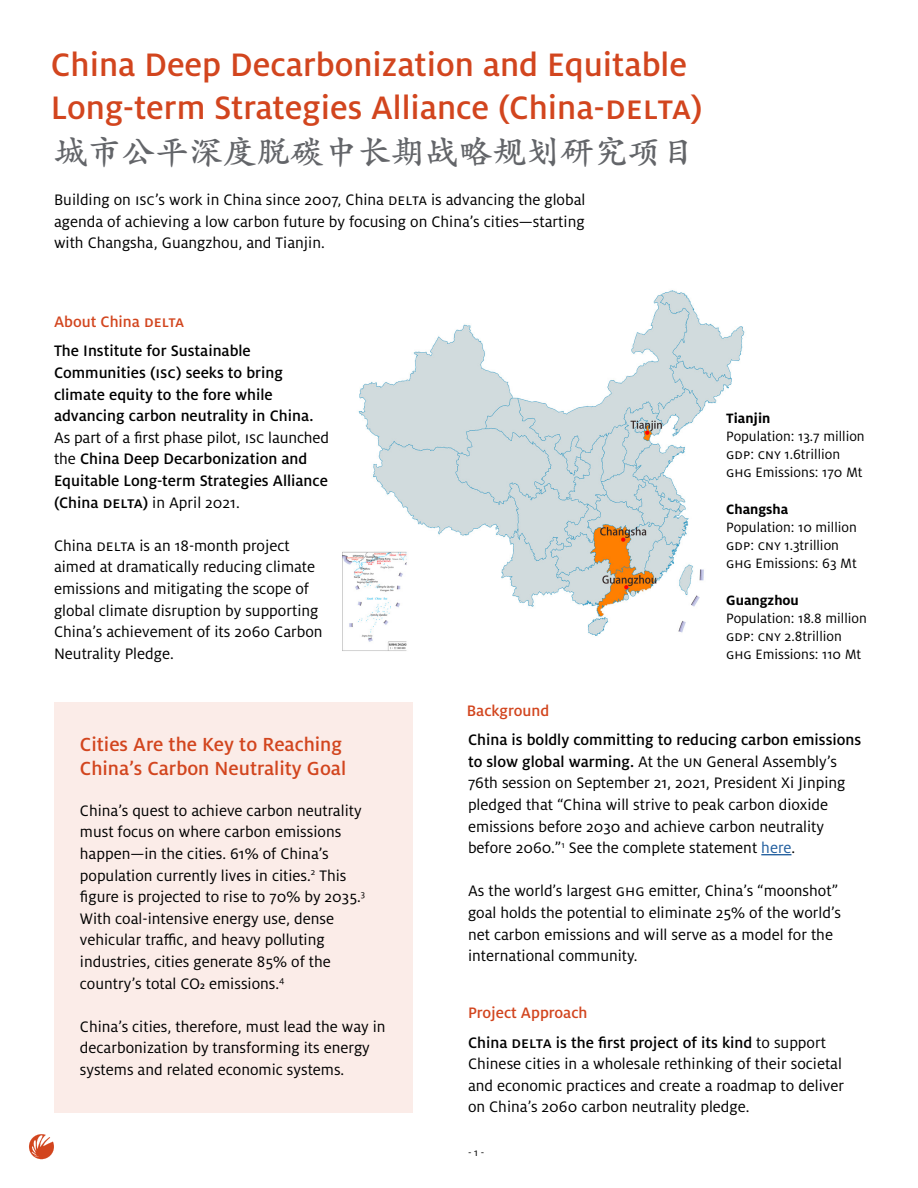
<style>
.page{position:relative;width:918px;height:1188px;background:#fff}
.page>*{position:absolute;margin:0;border:0;box-sizing:border-box;transform-origin:0 0}
.t1{font:500 36px "Milo Pro";color:#d2451e}
.t2{font:700 33.75px "ST Kaiti SC";color:#636569}
.Box_Header{font:500 21px/24px "Milo Pro";color:#d2451e}
.t3{font:16.8px/21.6px "Milo Pro";color:#000}
.t4{font:500 16.8px/21.6px "Milo Pro";color:#000}
.Section_Title{font:500 16.8px "Milo Pro";color:#d2451e}
.t5{font:15px "Milo Pro";color:#000}
.t6{font:700 15px "Milo Pro";color:#000}
.t7{font:11.25px "Milo Pro";color:#000}
.s1{font-weight:400}
.s2{font-weight:500}
.s3{color:#215e9e}
</style>
<div class="page">
<svg style="left:29px;top:1134px;width:25px;height:25px"></svg>
<div style="left:54px;top:702px;width:359px;height:410px;background:#fbece8"></div>
<img style="left:342px;top:290px;width:403px;height:361px">
<hr style="left:761px;top:854px;width:30px;height:1px;background:#215e9e">
<svg style="left:718px;top:350px;width:27px;height:301px"></svg>
<p class="t1" style="left:51px;top:44px;width:638px">China Deep Decarbonization and Equitable</p>
<p class="t1" style="left:51px;top:88px;width:653px">Long-term Strategies Alliance (China-delta)</p>
<p class="t2" style="left:54px;top:130px;width:643px">城市公平深度脱碳中长期战略规划研究项目</p>
<p class="t3" style="left:54px;top:189px;width:533px;text-align:justify">Building on isc’s work in China since 2007, China delta is advancing the global agenda of achieving a low carbon future by focusing on China’s cities—starting with Changsha, Guangzhou, and Tianjin.</p>
<p class="Section_Title" style="left:54px;top:312px;width:132px">About China delta</p>
<p class="t4" style="left:54px;top:340px;width:277px">The Institute for Sustainable Communities (isc) seeks to bring climate equity to the fore while advancing carbon neutrality in China.<br><span class="s1">As part of a first phase pilot, isc launched the</span> China Deep Decarbonization and Equitable Long-term Strategies Alliance (China delta) <span class="s1">in April 2021.</span></p>
<p class="t3" style="left:54px;top:535px;width:270px">China delta is an 18-month project aimed at dramatically reducing climate emissions and mitigating the scope of global climate disruption by supporting China’s achievement of its 2060 Carbon Neutrality Pledge.</p>
<p class="Section_Title" style="left:467px;top:701px;width:84px">Background</p>
<p class="t6" style="left:726px;top:410px;width:46px">Tianjin</p>
<p class="t5" style="left:726px;top:428px;width:140px">Population: 13.7 million</p>
<p class="t5" style="left:726px;top:446px;width:116px">gdp: cny 1.6trillion</p>
<p class="t5" style="left:726px;top:464px;width:138px">ghg Emissions: 170 Mt</p>
<p class="t6" style="left:726px;top:501px;width:64px">Changsha</p>
<p class="t5" style="left:726px;top:519px;width:132px">Population: 10 million</p>
<p class="t5" style="left:726px;top:537px;width:114px">gdp: cny 1.3trillion</p>
<p class="t5" style="left:726px;top:555px;width:132px">ghg Emissions: 63 Mt</p>
<p class="t6" style="left:726px;top:592px;width:74px">Guangzhou</p>
<p class="t5" style="left:726px;top:610px;width:142px">Population: 18.8 million</p>
<p class="t5" style="left:726px;top:628px;width:117px">gdp: cny 2.8trillion</p>
<p class="t5" style="left:726px;top:646px;width:136px">ghg Emissions: 110 Mt</p>
<p class="Box_Header" style="left:80px;top:732px;width:268px">Cities Are the Key to Reaching<br>China’s Carbon Neutrality Goal</p>
<p class="t3" style="left:468px;top:729px;width:395px"><span class="s2">China is boldly committing to reducing carbon emissions to slow global warming.</span> At the un General Assembly’s 76th session on September 21, 2021, President Xi Jinping pledged that “China will strive to peak carbon dioxide emissions before 2030 and achieve carbon neutrality before 2060.”<sup>1</sup> See the complete statement <span class="s3">here</span>.</p>
<p class="t3" style="left:468px;top:880px;width:375px">As the world’s largest ghg emitter, China’s “moonshot” goal holds the potential to eliminate 25% of the world’s net carbon emissions and will serve as a model for the international community.</p>
<p class="t3" style="left:80px;top:800px;width:287px">China’s quest to achieve carbon neutrality must focus on where carbon emissions happen—in the cities. 61% of China’s population currently lives in cities.<sup>2</sup> This figure is projected to rise to 70% by 2035.<sup>3<br></sup>With coal-intensive energy use, dense vehicular traffic, and heavy polluting industries, cities generate 85% of the country’s total CO2 emissions.<sup>4</sup></p>
<p class="t3" style="left:80px;top:1016px;width:307px">China’s cities, therefore, must lead the way in decarbonization by transforming its energy systems and related economic systems.</p>
<p class="Section_Title" style="left:468px;top:1003px;width:121px">Project Approach</p>
<p class="t3" style="left:468px;top:1032px;width:378px"><span class="s2">China delta is the first project of its kind</span> to support Chinese cities in a wholesale rethinking of their societal and economic practices and create a roadmap to deliver on China’s 2060 carbon neutrality pledge.</p>
<p class="t7" style="left:468px;top:1146px;width:18px">- 1 -</p>
</div>
